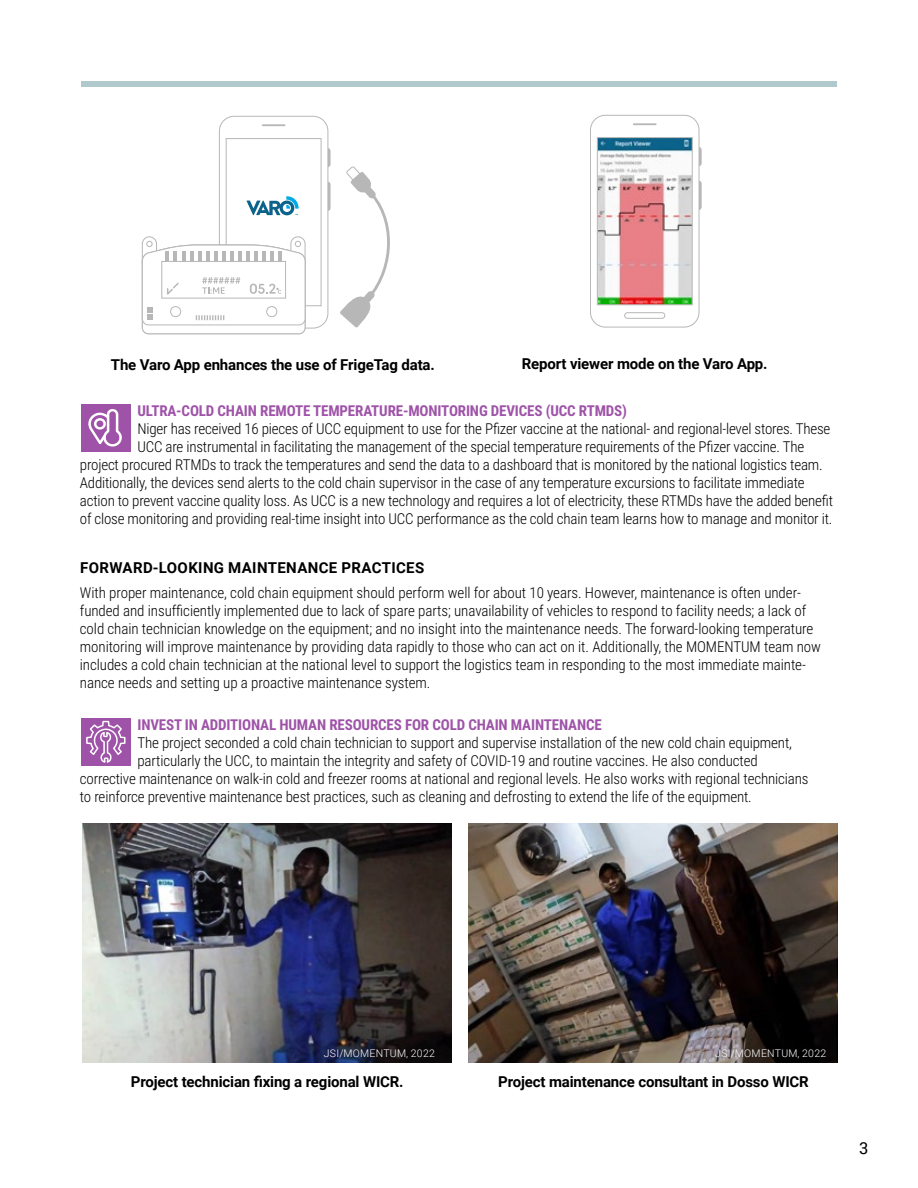
<style>
.page{position:relative;width:918px;height:1188px;background:#fff}
.page>*{position:absolute;margin:0;border:0;box-sizing:border-box;transform-origin:0 0}
.t1{font:16.5px "Roboto";color:#000}
.t2{font:300 15px/18px "Roboto Condensed";letter-spacing:-.01em;color:#000}
.t3{font:700 15px "Roboto";letter-spacing:-.01em;color:#000}
.t4{font:700 15px "Roboto Condensed";letter-spacing:-.01em;color:#9e53a8}
.t5{font:700 15px "Roboto";letter-spacing:.025em;color:#000}
.t6{font:300 10.5px "Roboto";letter-spacing:.025em;color:#fff}
</style>
<div class="page">
<div style="left:81px;top:81px;width:756px;height:6px;background:#b0c9cc"></div>
<div style="left:81px;top:404px;width:50px;height:48px;background:#9e53a8"></div>
<svg style="left:88px;top:409px;width:34px;height:38px"></svg>
<div style="left:81px;top:718px;width:50px;height:48px;background:#9e53a8"></div>
<svg style="left:86px;top:721px;width:40px;height:42px"></svg>
<div style="left:325px;top:151px;width:6px;height:13px;background:#b7b7b7"></div>
<div style="left:325px;top:184px;width:6px;height:24px;background:#b7b7b7"></div>
<svg style="left:142px;top:116px;width:187px;height:219px"></svg>
<svg style="left:340px;top:166px;width:50px;height:162px"></svg>
<div style="left:696px;top:150px;width:6px;height:13px;background:#b7b7b7"></div>
<div style="left:696px;top:183px;width:6px;height:24px;background:#b7b7b7"></div>
<svg style="left:590px;top:115px;width:110px;height:213px"></svg>
<hr style="left:634px;top:123px;width:22px;height:2px;background:#b7b7b7">
<div style="left:625px;top:313px;width:40px;height:5px;background:#fff;border-radius:3px"></div>
<div style="left:624px;top:312px;width:41px;height:7px;border:1px solid #b7b7b7;border-radius:3px"></div>
<img style="left:468px;top:824px;width:370px;height:238px">
<img style="left:82px;top:824px;width:370px;height:238px">
<p class="t3" style="left:111px;top:354px;width:325px">The Varo App enhances the use of FrigeTag data.</p>
<p class="t3" style="left:522px;top:353px;width:247px">Report viewer mode on the Varo App.</p>
<h1 class="t4" style="left:137px;top:400px;width:491px">ULTRA-COLD CHAIN REMOTE TEMPERATURE-MONITORING DEVICES (UCC RTMDS)</h1>
<p class="t2" style="left:137px;top:419px;width:695px">Niger has received 16 pieces of UCC equipment to use for the Pfizer vaccine at the national- and regional-level stores. These</p>
<p class="t2" style="left:137px;top:437px;width:668px">UCC are instrumental in facilitating the management of the special temperature requirements of the Pfizer vaccine. The</p>
<p class="t2" style="left:80px;top:455px;width:744px">project procured RTMDs to track the temperatures and send the data to a dashboard that is monitored by the national logistics team.</p>
<p class="t2" style="left:80px;top:473px;width:726px">Additionally, the devices send alerts to the cold chain supervisor in the case of any temperature excursions to facilitate immediate</p>
<p class="t2" style="left:80px;top:491px;width:755px">action to prevent vaccine quality loss. As UCC is a new technology and requires a lot of electricity, these RTMDs have the added benefit</p>
<p class="t2" style="left:80px;top:509px;width:754px">of close monitoring and providing real-time insight into UCC performance as the cold chain team learns how to manage and monitor it.</p>
<h2 class="t5" style="left:80px;top:557px;width:346px">FORWARD-LOOKING MAINTENANCE PRACTICES</h2>
<p class="t2" style="left:80px;top:583px;width:743px">With proper maintenance, cold chain equipment should perform well for about 10 years. However, maintenance is often under&shy;funded and insufficiently implemented due to lack of spare parts; unavailability of vehicles to respond to facility needs; a lack of cold chain technician knowledge on the equipment; and no insight into the maintenance needs. The forward-looking temperature monitoring will improve maintenance by providing data rapidly to those who can act on it. Additionally, the MOMENTUM team now includes a cold chain technician at the national level to support the logistics team in responding to the most immediate mainte&shy;nance needs and setting up a proactive maintenance system.</p>
<p class="t4" style="left:137px;top:714px;width:466px">INVEST IN ADDITIONAL HUMAN RESOURCES FOR COLD CHAIN MAINTENANCE</p>
<p class="t2" style="left:137px;top:733px;width:656px">The project seconded a cold chain technician to support and supervise installation of the new cold chain equipment,</p>
<p class="t2" style="left:137px;top:751px;width:622px">particularly the UCC, to maintain the integrity and safety of COVID-19 and routine vaccines. He also conducted</p>
<p class="t2" style="left:80px;top:769px;width:730px">corrective maintenance on walk-in cold and freezer rooms at national and regional levels. He also works with regional technicians</p>
<p class="t2" style="left:80px;top:787px;width:673px">to reinforce preventive maintenance best practices, such as cleaning and defrosting to extend the life of the equipment.</p>
<p class="t6" style="left:324px;top:1046px;width:112px">JSI/MOMENTUM, 2022</p>
<p class="t6" style="left:715px;top:1046px;width:112px">JSI/MOMENTUM, 2022</p>
<p class="t3" style="left:131px;top:1071px;width:274px">Project technician fixing a regional WICR.</p>
<p class="t3" style="left:498px;top:1071px;width:312px">Project maintenance consultant in Dosso WICR</p>
<p class="t1" style="left:859px;top:1136px;width:11px">3</p>
</div>
